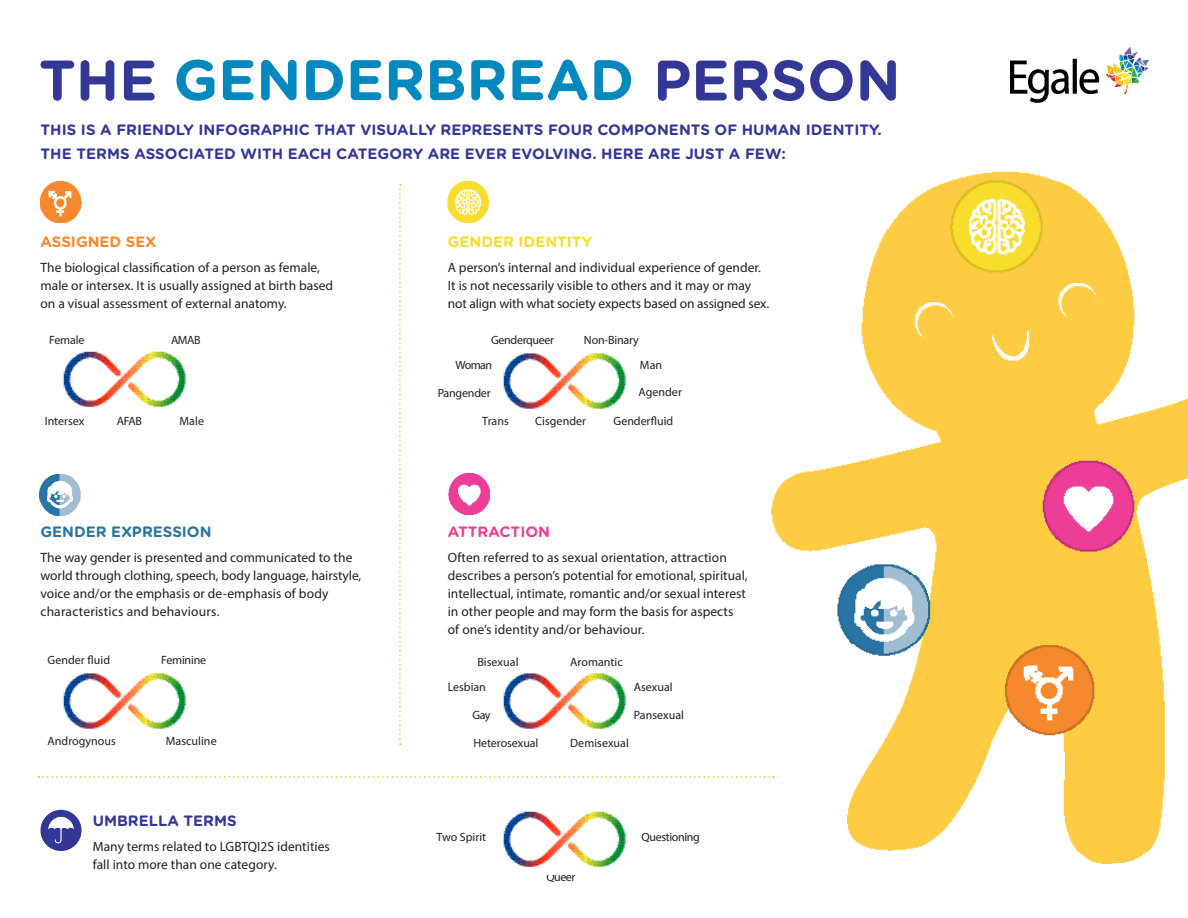
<style>
.page{position:relative;width:1188px;height:918px;background:#fff}
.page>*{position:absolute;margin:0;border:0;box-sizing:border-box;transform-origin:0 0}
.t1{font:700 57px "Gotham Rounded";color:#333795}
.t2{font:700 15px/24px "Gotham Rounded";letter-spacing:.005em;color:#333795}
.t3{font:700 15px "Gotham Rounded";color:#2a74a2}
.t4{font:700 15px "Gotham Rounded";color:#f8dd2a}
.t5{font:700 15px "Gotham Rounded";color:#f5892e}
.t6{font:700 15px "Gotham Rounded";color:#ea3e97}
.t7{font:13.5px/18px "Myriad Pro";letter-spacing:.005em;color:#231f20}
.t8{font:12px "Myriad Pro";color:#231f20}
.t9{font:12px "Myriad Pro";letter-spacing:-.03em;color:#231f20}
.t10{font:12px "Myriad Pro";letter-spacing:-.02em;color:#231f20}
</style>
<div class="page">
<svg style="left:176px;top:60px;width:455px;height:41px"></svg>
<img style="left:1011px;top:47px;width:137px;height:56px">
<img style="left:771px;top:171px;width:417px;height:693px">
<img style="left:503px;top:352px;width:123px;height:57px">
<svg style="left:38px;top:776px;width:736px;height:2px"></svg>
<svg style="left:399px;top:184px;width:2px;height:561px"></svg>
<img style="left:40px;top:181px;width:42px;height:42px">
<img style="left:447px;top:181px;width:42px;height:42px">
<img style="left:448px;top:474px;width:41px;height:41px">
<img style="left:39px;top:474px;width:42px;height:41px">
<div style="left:40px;top:810px;width:42px;height:41px;background:#333795;border-radius:50%"></div>
<img style="left:45px;top:815px;width:32px;height:31px">
<img style="left:503px;top:672px;width:123px;height:57px">
<img style="left:63px;top:672px;width:122px;height:57px">
<img style="left:63px;top:350px;width:122px;height:57px">
<img style="left:503px;top:810px;width:123px;height:57px">
<p class="t1" style="left:39px;top:39px;width:120px">THE</p>
<p class="t1" style="left:653px;top:39px;width:249px">PERSON</p>
<p class="t2" style="left:40px;top:117px;width:843px">THIS IS A FRIENDLY INFOGRAPHIC THAT VISUALLY REPRESENTS FOUR COMPONENTS OF HUMAN IDENTITY.<br>THE TERMS ASSOCIATED WITH EACH CATEGORY ARE EVER EVOLVING. HERE ARE JUST A FEW:</p>
<p class="t5" style="left:40px;top:231px;width:117px">ASSIGNED SEX</p>
<p class="t7" style="left:40px;top:258px;width:294px">The biological classification of a person as female, male or intersex. It is usually assigned at birth based on a visual assessment of external anatomy.</p>
<p class="t8" style="left:49px;top:333px;width:37px">Female</p>
<p class="t8" style="left:171px;top:333px;width:31px">AMAB</p>
<p class="t8" style="left:45px;top:414px;width:41px">Intersex</p>
<p class="t8" style="left:117px;top:414px;width:27px">AFAB</p>
<p class="t8" style="left:180px;top:414px;width:26px">Male</p>
<p class="t3" style="left:40px;top:521px;width:173px">GENDER EXPRESSION</p>
<p class="t7" style="left:40px;top:548px;width:322px">The way gender is presented and communicated to the world through clothing, speech, body language, hairstyle, voice and/or the emphasis or de-emphasis of body characteristics and behaviours.</p>
<p class="t8" style="left:48px;top:653px;width:64px">Gender fluid</p>
<p class="t10" style="left:161px;top:653px;width:46px">Feminine</p>
<p class="t8" style="left:48px;top:734px;width:70px">Androgynous</p>
<p class="t8" style="left:166px;top:733px;width:52px">Masculine</p>
<p class="t2" style="left:93px;top:808px;width:145px">UMBRELLA TERMS</p>
<p class="t7" style="left:93px;top:837px;width:239px">Many terms related to LGBTQI2S identities fall into more than one category.</p>
<p class="t4" style="left:448px;top:231px;width:146px">GENDER IDENTITY</p>
<p class="t7" style="left:448px;top:258px;width:323px">A person’s internal and individual experience of gender.<br>It is not necessarily visible to others and it may or may not align with what society expects based on assigned sex.</p>
<p class="t9" style="left:491px;top:333px;width:65px">Genderqueer</p>
<p class="t8" style="left:584px;top:333px;width:56px">Non-Binary</p>
<p class="t8" style="left:456px;top:357px;width:38px">Woman</p>
<p class="t8" style="left:438px;top:386px;width:54px">Pangender</p>
<p class="t8" style="left:482px;top:414px;width:28px">Trans</p>
<p class="t8" style="left:535px;top:414px;width:52px">Cisgender</p>
<p class="t8" style="left:614px;top:414px;width:61px">Genderfluid</p>
<p class="t8" style="left:640px;top:357px;width:24px">Man</p>
<p class="t8" style="left:638px;top:385px;width:45px">Agender</p>
<p class="t6" style="left:448px;top:521px;width:104px">ATTRACTION</p>
<p class="t7" style="left:448px;top:548px;width:301px">Often referred to as sexual orientation, attraction describes a person’s potential for emotional, spiritual, intellectual, intimate, romantic and/or sexual interest in other people and may form the basis for aspects of one’s identity and/or behaviour.</p>
<p class="t8" style="left:477px;top:655px;width:43px">Bisexual</p>
<p class="t8" style="left:570px;top:655px;width:54px">Aromantic</p>
<p class="t8" style="left:448px;top:679px;width:40px">Lesbian</p>
<p class="t8" style="left:472px;top:708px;width:20px">Gay</p>
<p class="t8" style="left:473px;top:736px;width:67px">Heterosexual</p>
<p class="t8" style="left:570px;top:736px;width:60px">Demisexual</p>
<p class="t8" style="left:634px;top:679px;width:40px">Asexual</p>
<p class="t8" style="left:634px;top:708px;width:52px">Pansexual</p>
<p class="t8" style="left:437px;top:829px;width:51px">Two Spirit</p>
<p class="t8" style="left:546px;top:870px;width:30px">Queer</p>
<p class="t9" style="left:642px;top:829px;width:60px">Questioning</p>
</div>
